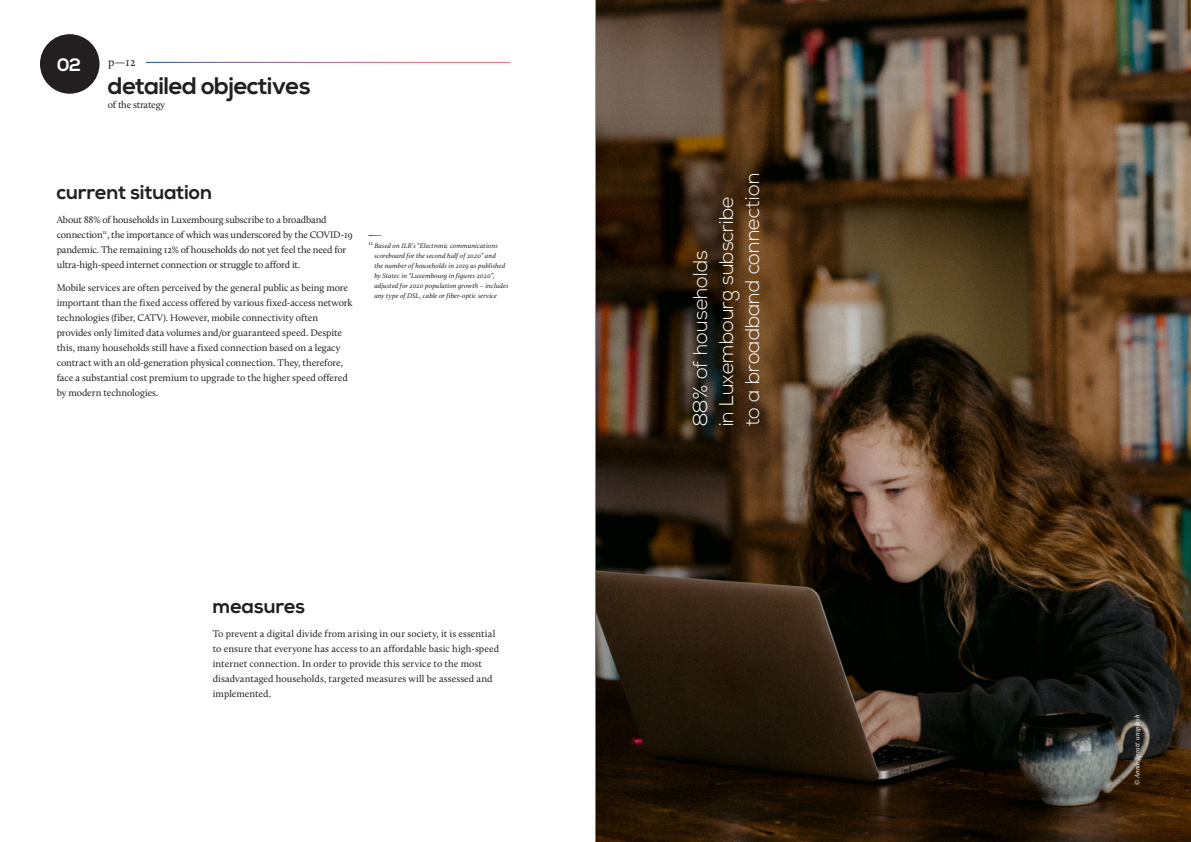
<style>
.page{position:relative;width:1191px;height:842px;background:#fff}
.page>*{position:absolute;margin:0;border:0;box-sizing:border-box;transform-origin:0 0}
.t1{font:700 24px "Nexa";letter-spacing:-.02em;color:#231f20}
.t2{font:300 20px/26px "Nexa";color:#fff}
.t3{font:700 20px "Nexa";letter-spacing:-.005em;color:#231f20}
.t4{font:700 18px "Nexa";color:#fff}
.t5{font:12px "Calluna";color:#231f20}
.t6{font:10px/15px "Calluna";letter-spacing:-.005em;color:#231f20}
.t7{font:10px "Calluna";letter-spacing:-.025em;color:#231f20}
.t8{font:italic 7px/10px "Calluna";letter-spacing:.015em;color:#231f20}
.t9{font:italic 7px "Calluna";letter-spacing:.01em;color:#fff}
.t10{font:5.8px "Calluna";color:#231f20}
</style>
<div class="page">
<div style="left:40px;top:34px;width:59px;height:60px;background:#231f20;border-radius:50%"></div>
<svg style="left:369px;top:235px;width:12px;height:1px"></svg>
<img style="left:597px;top:0;width:594px;height:842px">
<h3 class="t4" style="left:57px;top:54px;width:25px">02</h3>
<p class="t5" style="left:108px;top:54px;width:29px">p—12</p>
<h1 class="t1" style="left:108px;top:72px;width:205px">detailed objectives</h1>
<p class="t6" style="left:108px;top:97px;width:59px">of the strategy</p>
<p class="t3" style="left:57px;top:181px;width:157px">current situation</p>
<p class="t6" style="left:57px;top:212px;width:297px">About 88% of households in Luxembourg subscribe to a broadband connection<sup>11</sup>, the importance of which was underscored by the COVID-19</p>
<p class="t10" style="left:369px;top:240px;width:6px">11</p>
<p class="t8" style="left:374px;top:241px;width:125px">Based on ILR’s “Electronic communications</p>
<p class="t7" style="left:57px;top:243px;width:291px">pandemic. The remaining 12% of households do not yet feel the need for</p>
<p class="t8" style="left:374px;top:251px;width:123px">scoreboard for the second halfof2020” and</p>
<p class="t6" style="left:57px;top:257px;width:245px">ultra-high-speed internet connection or struggle to afford it.</p>
<p class="t8" style="left:374px;top:261px;width:132px">the number ofhouseholds in 2019 as published by Statec in “Luxembourg in figures 2020”,</p>
<p class="t6" style="left:57px;top:280px;width:293px">Mobile services are often perceived by the general public as being more</p>
<p class="t8" style="left:374px;top:281px;width:136px">adjusted for 2020 population growth – includes</p>
<p class="t8" style="left:374px;top:291px;width:124px">any type ofDSL, cable or fiber-optic service</p>
<p class="t6" style="left:57px;top:295px;width:297px">important than the fixed access offered by various fixed-access network technologies (fiber, CATV). However, mobile connectivity often provides only limited data volumes and/or guaranteed speed. Despite this, many households still have a fixed connection based on a legacy contract with an old-generation physical connection. They, therefore, face a substantial cost premium to upgrade to the higher speed offered by modern technologies.</p>
<p class="t3" style="left:213px;top:595px;width:94px">measures</p>
<p class="t6" style="left:213px;top:626px;width:288px">To prevent a digital divide from arising in our society, it is essential to ensure that everyone has access to an affordable basic high-speed internet connection. In order to provide this service to the most disadvantaged households, targeted measures will be assessed and implemented.</p>
<p class="t2" style="left:688px;top:426px;width:255px;rotate:-90deg">88% of households<br>in Luxembourg subscribe to a broadband connection</p>
<p class="t9" style="left:1133px;top:785px;width:72px;rotate:-90deg">© Annie Spratt unsplash</p>
</div>
